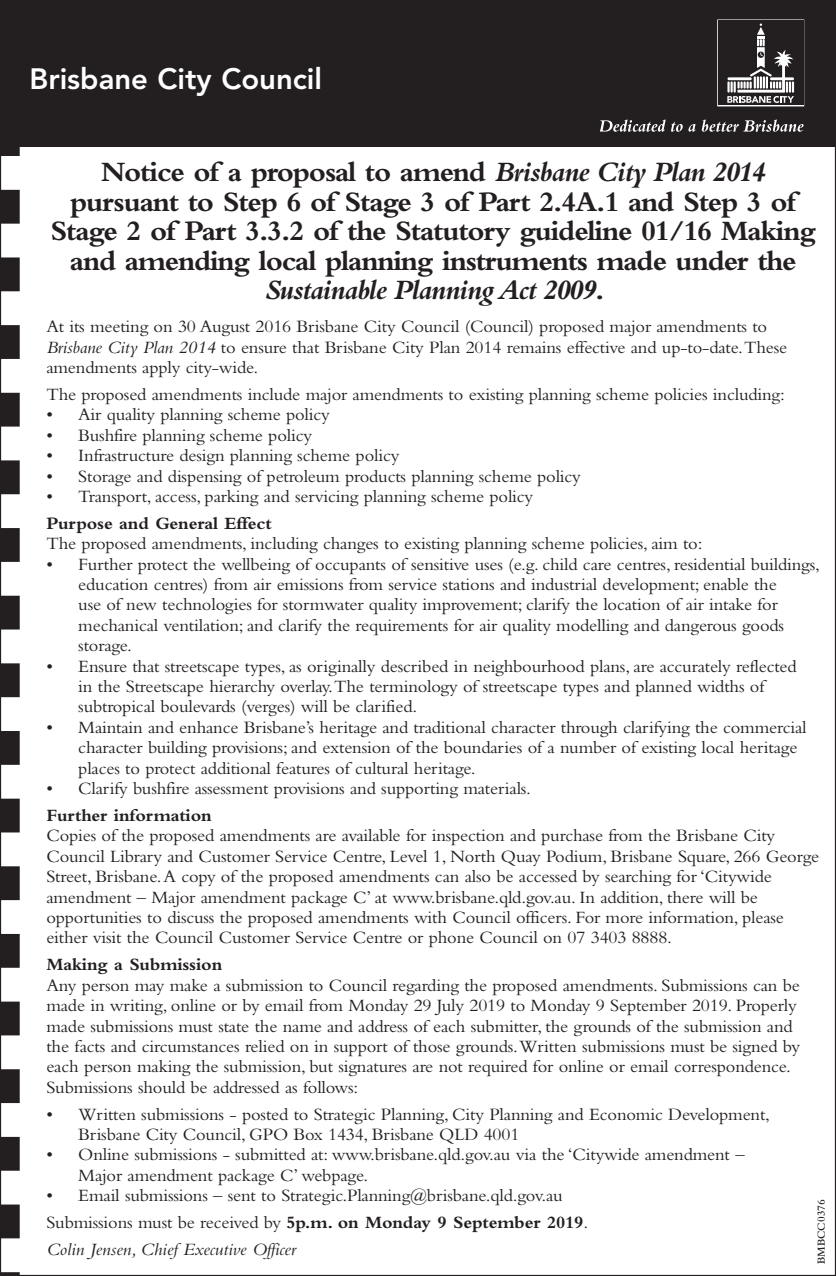
<style>
.page{position:relative;width:836px;height:1276px;background:#fff}
.page>*{position:absolute;margin:0;border:0;box-sizing:border-box;transform-origin:0 0}
.t1{font:700 29.25px/29.5px "Bembo Std";letter-spacing:-.04em;color:#231f20;text-align:center}
.t2{font:800 29.25px "Avenir LT Std";color:#fff}
.t3{font:18px/20.5px "Bembo Std";letter-spacing:-.01em;color:#231f20}
.t4{font:700 18px "Bembo Std";letter-spacing:-.01em;color:#231f20}
.t5{font:600 11.25px "Bembo Std";color:#231f20}
.s1{font-style:italic}
.s2{font-weight:700}
</style>
<div class="page">
<svg style="left:2px;top:147px;width:17px;height:1127px"></svg>
<div style="left:0;top:0;width:836px;height:147px;background:#231f20"></div>
<svg style="left:717px;top:19px;width:87px;height:87px"></svg>
<svg style="left:600px;top:119px;width:65px;height:13px"></svg>
<svg style="left:671px;top:122px;width:11px;height:10px"></svg>
<svg style="left:688px;top:124px;width:7px;height:8px"></svg>
<svg style="left:701px;top:119px;width:102px;height:13px"></svg>
<h1 class="t2" style="left:29px;top:61px;width:294px">Brisbane City Council</h1>
<p class="t1" style="left:51px;top:157px;width:766px">Notice of a proposal to amend <span class="s1">Brisbane City Plan 2014 </span>pursuant to Step 6 of Stage 3 of Part 2.4A.1 and Step 3 of Stage 2 of Part 3.3.2 of the Statutory guideline 01/16 Making and amending local planning instruments made under the <span class="s1">Sustainable Planning Act 2009</span>.</p>
<p class="t3" style="left:46px;top:316px;width:742px">At its meeting on 30 August 2016 Brisbane City Council (Council) proposed major amendments to<br><span class="s1">Brisbane City Plan 2014</span> to ensure that Brisbane City Plan 2014 remains effective and up-to-date. These amendments apply city-wide.</p>
<p class="t3" style="left:46px;top:383px;width:740px">The proposed amendments include major amendments to existing planning scheme policies including:</p>
<p class="t3" style="left:46px;top:404px;width:285px">• Air quality planning scheme policy</p>
<p class="t3" style="left:46px;top:424px;width:267px">• Bushfire planning scheme policy</p>
<p class="t3" style="left:46px;top:445px;width:354px">• Infrastructure design planning scheme policy</p>
<p class="t3" style="left:46px;top:465px;width:536px">• Storage and dispensing of petroleum products planning scheme policy</p>
<p class="t3" style="left:46px;top:486px;width:488px">• Transport, access, parking and servicing planning scheme policy</p>
<p class="t4" style="left:46px;top:513px;width:227px">Purpose and General Effect</p>
<p class="t3" style="left:46px;top:533px;width:657px">The proposed amendments, including changes to existing planning scheme policies, aim to:</p>
<p class="t3" style="left:78px;top:553px;width:743px;text-indent:-32px">• Further protect the wellbeing of occupants of sensitive uses (e.g. child care centres, residential buildings, education centres) from air emissions from service stations and industrial development; enable the<br>use of new technologies for stormwater quality improvement; clarify the location of air intake for mechanical ventilation; and clarify the requirements for air quality modelling and dangerous goods storage.</p>
<p class="t3" style="left:78px;top:655px;width:720px;text-indent:-32px">• Ensure that streetscape types, as originally described in neighbourhood plans, are accurately reflected in the Streetscape hierarchy overlay. The terminology of streetscape types and planned widths of subtropical boulevards (verges) will be clarified.</p>
<p class="t3" style="left:78px;top:716px;width:729px;text-indent:-32px">• Maintain and enhance Brisbane’s heritage and traditional character through clarifying the commercial character building provisions; and extension of the boundaries of a number of existing local heritage places to protect additional features of cultural heritage.</p>
<p class="t3" style="left:46px;top:778px;width:486px">• Clarify bushfire assessment provisions and supporting materials.</p>
<p class="t4" style="left:46px;top:805px;width:167px">Further information</p>
<p class="t3" style="left:46px;top:825px;width:774px">Copies of the proposed amendments are available for inspection and purchase from the Brisbane City Council Library and Customer Service Centre, Level 1, North Quay Podium, Brisbane Square, 266 George Street, Brisbane. A copy of the proposed amendments can also be accessed by searching for ‘Citywide amendment – Major amendment package C’ at www.brisbane.qld.gov.au. In addition, there will be opportunities to discuss the proposed amendments with Council officers. For more information, please either visit the Council Customer Service Centre or phone Council on 07 3403 8888.</p>
<p class="t4" style="left:46px;top:954px;width:177px">Making a Submission</p>
<p class="t3" style="left:46px;top:974px;width:755px">Any person may make a submission to Council regarding the proposed amendments. Submissions can be made in writing, online or by email from Monday 29 July 2019 to Monday 9 September 2019. Properly made submissions must state the name and address of each submitter, the grounds of the submission and the facts and circumstances relied on in support of those grounds. Written submissions must be signed by each person making the submission, but signatures are not required for online or email correspondence.<br>Submissions should be addressed as follows:</p>
<p class="t3" style="left:78px;top:1103px;width:693px;text-indent:-32px">• Written submissions - posted to Strategic Planning, City Planning and Economic Development,<br>Brisbane City Council, GPO Box 1434, Brisbane QLD 4001</p>
<p class="t3" style="left:78px;top:1144px;width:667px;text-indent:-32px">• Online submissions - submitted at: www.brisbane.qld.gov.au via the ‘Citywide amendment –<br>Major amendment package C’ webpage.</p>
<p class="t3" style="left:46px;top:1181px;width:543px;line-height:26.8px">• Email submissions – sent to Strategic.Planning@brisbane.qld.gov.au<br>Submissions must be received by <span class="s2">5p.m. on Monday 9 September 2019</span>.<br><span class="s1">Colin Jensen, Chief Executive Officer</span></p>
<p class="t5" style="left:815px;top:1264px;width:66px;rotate:-90deg">BMBCC0376</p>
</div>
